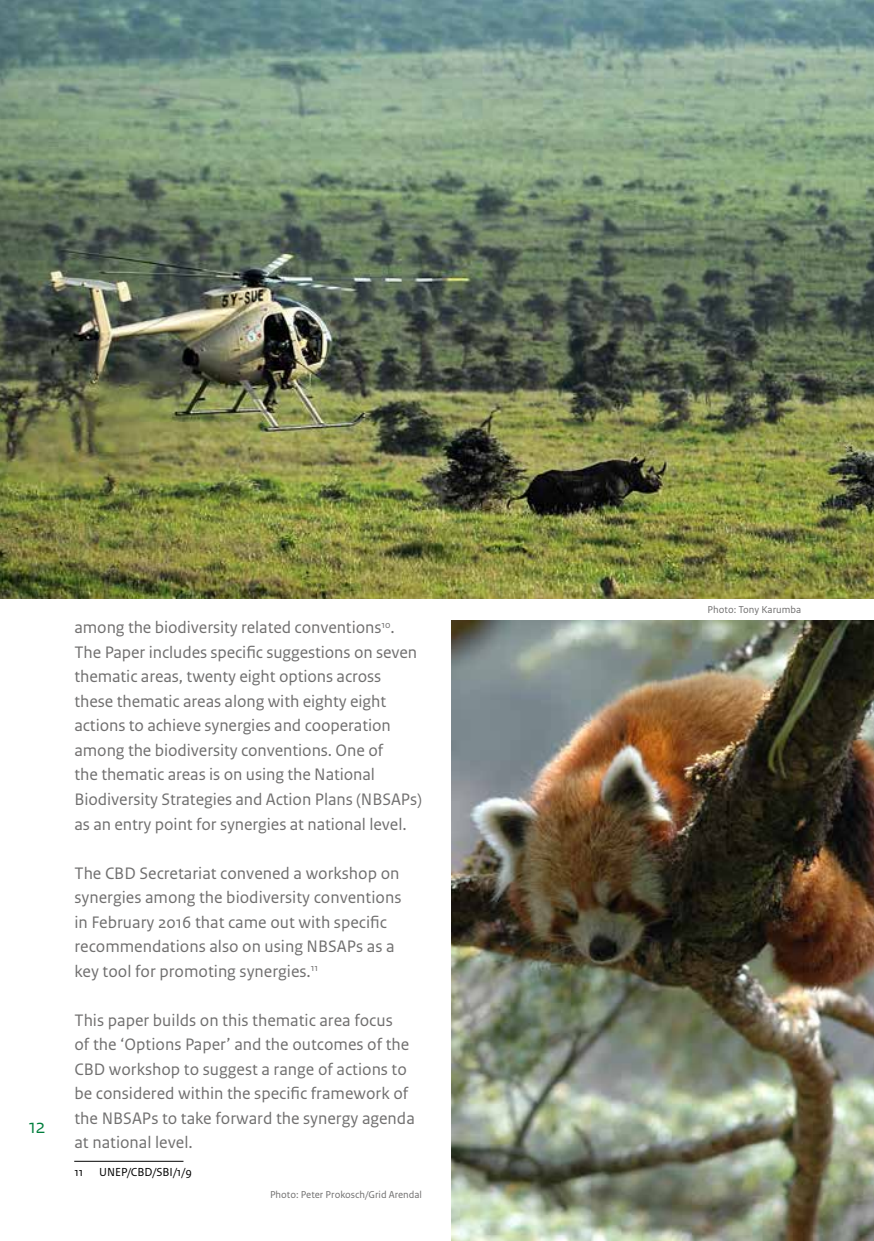
<style>
.page{position:relative;width:874px;height:1241px;background:#fff}
.page>*{position:absolute;margin:0;border:0;box-sizing:border-box;transform-origin:0 0}
.t1{font:21px "Rijksoverheid Sans Heading";color:#007e3d}
.t2{font:17.5px/24.5px "Rijksoverheid Sans Text";color:#706f6f}
.t3{font:12.25px "Rijksoverheid Sans Text";color:#000}
.t4{font:10.5px "Rijksoverheid Sans Text";color:#706f6f}
</style>
<div class="page">
<img style="left:0;top:0;width:873px;height:598px">
<img style="left:451px;top:620px;width:422px;height:620px">
<hr style="left:74px;top:1160px;width:109px;height:1px;background:#000">
<p class="t1" style="left:29px;top:1113px;width:18px">12</p>
<p class="t2" style="left:74px;top:615px;width:349px">among the biodiversity related conventions<sup>10</sup>.<br>The Paper includes specific suggestions on seven thematic areas, twenty eight options across these thematic areas along with eighty eight actions to achieve synergies and cooperation among the biodiversity conventions. One of<br>the thematic areas is on using the National Biodiversity Strategies and Action Plans (NBSAPs) as an entry point for synergies at national level.</p>
<p class="t2" style="left:74px;top:860px;width:328px">The CBD Secretariat convened a workshop on synergies among the biodiversity conventions in February 2016 that came out with specific recommendations also on using NBSAPs as a key tool for promoting synergies.<sup>11</sup></p>
<p class="t2" style="left:74px;top:1007px;width:341px">This paper builds on this thematic area focus<br>of the ‘Options Paper’ and the outcomes of the CBD workshop to suggest a range of actions to be considered within the specific framework of the NBSAPs to take forward the synergy agenda at national level.</p>
<p class="t3" style="left:74px;top:1165px;width:10px">11</p>
<p class="t3" style="left:99px;top:1165px;width:94px">UNEP/CBD/SBI/1/9</p>
<p class="t4" style="left:270px;top:1188px;width:153px">Photo: Peter Prokosch/Grid Arendal</p>
<p class="t4" style="left:707px;top:603px;width:95px">Photo: Tony Karumba</p>
</div>
